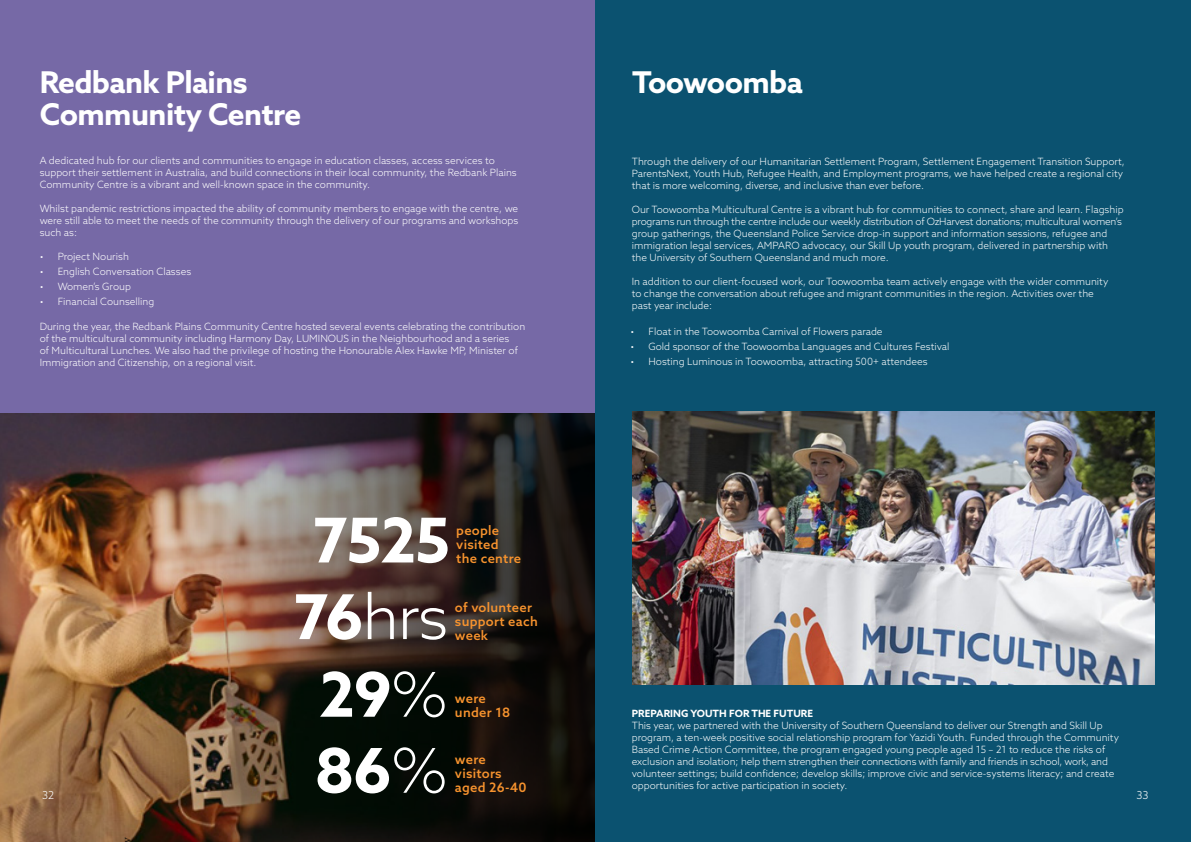
<style>
.page{position:relative;width:1191px;height:842px;background:#fff}
.page>*{position:absolute;margin:0;border:0;box-sizing:border-box;transform-origin:0 0}
.t1{font:700 61.8px "Azo Sans";letter-spacing:-.02em;color:#fff}
.t2{font:300 61.8px "Azo Sans";color:#fff}
.t3{font:700 30px "Azo Sans";letter-spacing:-.02em;color:#fff}
.t4{font:500 13px/14px "Azo Sans";letter-spacing:.02em;color:#f7932e}
.t5{font:12px "Minion Pro";color:#231f20}
.t6{font:300 11px "Azo Sans";color:#fff}
.t7{font:300 10px/12px "Azo Sans";color:#fff}
.t8{font:700 10px "Azo Sans";color:#fff}
.s1{font-weight:700}
.s2{font-weight:300}
</style>
<div class="page">
<div style="left:0;top:0;width:595px;height:435px;background:#7669a6"></div>
<img style="left:0;top:414px;width:122px;height:428px">
<img style="left:122px;top:413px;width:473px;height:429px">
<div style="left:595px;top:0;width:596px;height:842px;background:#0b5270"></div>
<img style="left:633px;top:411px;width:522px;height:273px">
<p class="t3" style="left:40px;top:63px;width:209px">Redbank Plains</p>
<p class="t3" style="left:632px;top:62px;width:172px">Toowoomba</p>
<p class="t3" style="left:40px;top:95px;width:263px">Community Centre</p>
<p class="t7" style="left:632px;top:155px;width:494px">Through the delivery of our Humanitarian Settlement Program, Settlement Engagement Transition Support,<br>ParentsNext, Youth Hub, Refugee Health, and Employment programs, we have helped create a regional city that is more welcoming, diverse, and inclusive than ever before.</p>
<p class="t7" style="left:632px;top:203px;width:493px">Our Toowoomba Multicultural Centre is a vibrant hub for communities to connect, share and learn. Flagship programs run through the centre include our weekly distribution of OzHarvest donations; multicultural women’s group gatherings, the Queensland Police Service drop-in support and information sessions, refugee and immigration legal services, AMPARO advocacy, our Skill Up youth program, delivered in partnership with the University of Southern Queensland and much more.</p>
<p class="t7" style="left:632px;top:275px;width:478px">In addition to our client-focused work, our Toowoomba team actively engage with the wider community to change the conversation about refugee and migrant communities in the region. Activities over the past year include:</p>
<p class="t7" style="left:40px;top:154px;width:478px">A dedicated hub for our clients and communities to engage in education classes, access services to support their settlement in Australia, and build connections in their local community, the Redbank Plains<br>Community Centre is a vibrant and well-known space in the community.</p>
<p class="t7" style="left:40px;top:202px;width:480px;text-align:justify">Whilst pandemic restrictions impacted the ability of community members to engage with the centre, we were still able to meet the needs of the community through the delivery of our programs and workshops such as:</p>
<p class="t7" style="left:40px;top:251px;width:91px">• Project Nourish</p>
<p class="t7" style="left:40px;top:266px;width:153px">• English Conversation Classes</p>
<p class="t7" style="left:40px;top:280px;width:93px">• Women’s Group</p>
<p class="t7" style="left:40px;top:295px;width:116px">• Financial Counselling</p>
<p class="t7" style="left:40px;top:320px;width:487px">During the year, the Redbank Plains Community Centre hosted several events celebrating the contribution of the multicultural community including Harmony Day, LUMINOUS in the Neighbourhood and a series<br>of Multicultural Lunches. We also had the privilege of hosting the Honourable Alex Hawke MP, Minister of Immigration and Citizenship, on a regional visit.</p>
<p class="t7" style="left:630px;top:325px;width:254px">• Float in the Toowoomba Carnival of Flowers parade</p>
<p class="t7" style="left:630px;top:340px;width:320px">• Gold sponsor of the Toowoomba Languages and Cultures Festival</p>
<p class="t7" style="left:630px;top:355px;width:299px">• Hosting Luminous in Toowoomba, attracting 500+ attendees</p>
<p class="t1" style="left:313px;top:499px;width:139px">7525</p>
<p class="t2" style="left:293px;top:577px;width:156px"><span class="s1">76</span>hrs</p>
<p class="t1" style="left:319px;top:654px;width:131px">29<span class="s2">%</span></p>
<p class="t1" style="left:314px;top:730px;width:135px">86<span class="s2">%</span></p>
<p class="t4" style="left:456px;top:523px;width:66px">people visited the centre</p>
<p class="t4" style="left:455px;top:600px;width:84px">of volunteer support each week</p>
<p class="t4" style="left:455px;top:691px;width:57px">were under 18</p>
<p class="t8" style="left:632px;top:706px;width:183px">PREPARING YOUTH FOR THE FUTURE</p>
<p class="t7" style="left:632px;top:719px;width:489px">This year, we partnered with the University of Southern Queensland to deliver our Strength and Skill Up program, a ten-week positive social relationship program for Yazidi Youth. Funded through the Community Based Crime Action Committee, the program engaged young people aged 15 – 21 to reduce the risks of exclusion and isolation; help them strengthen their connections with family and friends in school, work, and volunteer settings; build confidence; develop skills; improve civic and service-systems literacy; and create opportunities for active participation in society.</p>
<p class="t4" style="left:455px;top:752px;width:73px">were visitors aged 26-40</p>
<p class="t6" style="left:42px;top:788px;width:14px">32</p>
<p class="t6" style="left:1136px;top:788px;width:13px">33</p>
<p class="t5" style="left:119px;top:843px;width:7px;rotate:-90deg">v</p>
</div>
